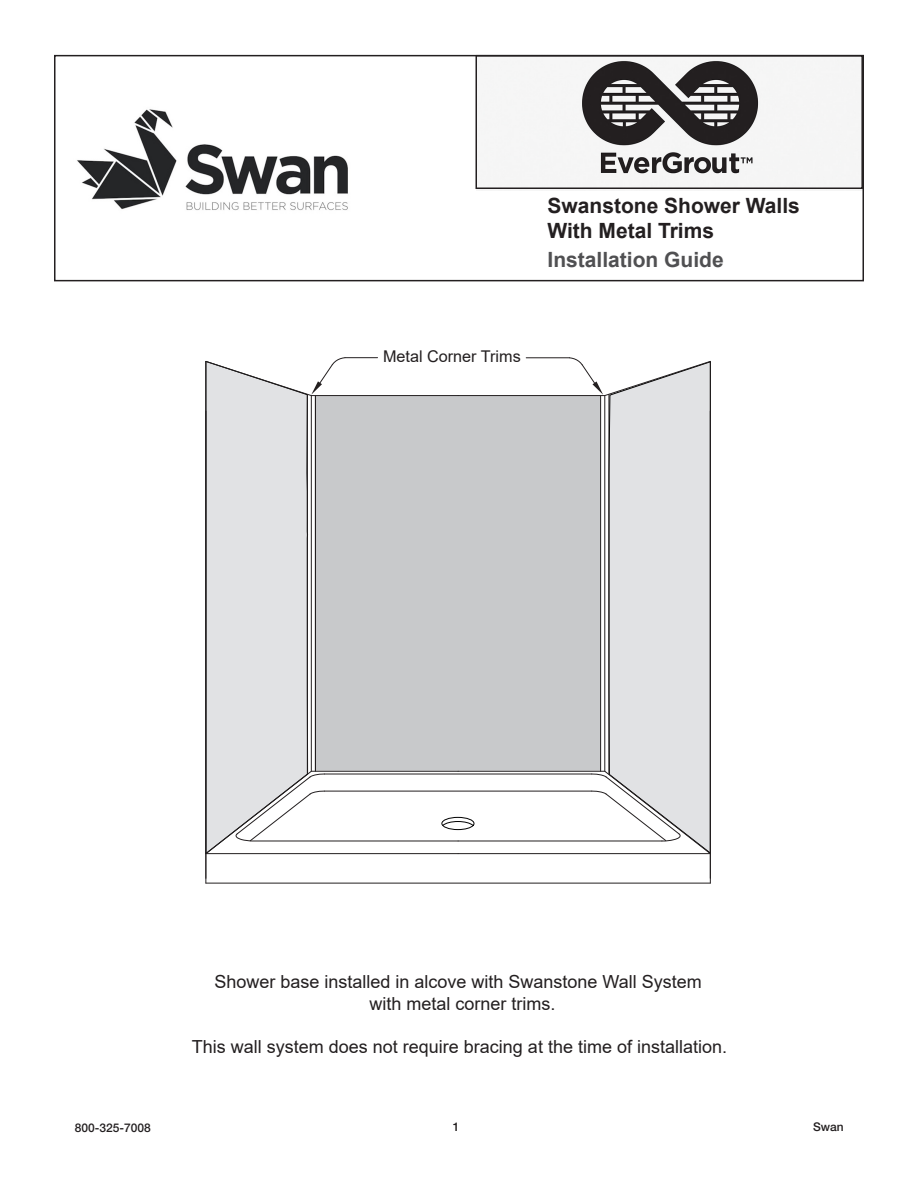
<style>
.page{position:relative;width:918px;height:1188px;background:#fff}
.page>*{position:absolute;margin:0;border:0;box-sizing:border-box;transform-origin:0 0}
.t1{font:700 21px "Arial";color:#231f20}
.t2{font:700 21px "Arial";color:#505052}
.t3{font:18px "Arial";color:#231f20}
.t4{font:16.2px "Arial";color:#231f20}
.t5{font:500 12px "Helvetica Neue LT Std";color:#231f20}
</style>
<div class="page">
<img style="left:54px;top:54px;width:354px;height:157px">
<div style="left:315px;top:396px;width:286px;height:375px;background:#c8c9cb"></div>
<hr style="left:710px;top:411px;width:1px;height:472px;background:#231f20">
<svg style="left:604px;top:397px;width:107px;height:458px;background:#dbdcdd"></svg>
<hr style="left:458px;top:771px;width:147px;height:1px;background:#231f20">
<hr style="left:458px;top:853px;width:252px;height:1px;background:#231f20">
<hr style="left:458px;top:841px;width:204px;height:1px;background:#231f20">
<hr style="left:324px;top:774px;width:268px;height:1px;background:#231f20">
<hr style="left:600px;top:396px;width:1px;height:375px;background:#231f20">
<hr style="left:608px;top:394px;width:1px;height:380px;background:#231f20">
<hr style="left:205px;top:411px;width:1px;height:472px;background:#231f20">
<svg style="left:205px;top:397px;width:107px;height:458px;background:#dedfe1"></svg>
<hr style="left:311px;top:771px;width:147px;height:1px;background:#231f20">
<hr style="left:206px;top:853px;width:252px;height:1px;background:#231f20">
<hr style="left:206px;top:883px;width:504px;height:1px;background:#231f20">
<hr style="left:315px;top:396px;width:1px;height:375px;background:#231f20">
<hr style="left:307px;top:395px;width:1px;height:379px;background:#231f20">
<svg style="left:591px;top:773px;width:92px;height:69px"></svg>
<hr style="left:324px;top:791px;width:268px;height:1px;background:#231f20">
<svg style="left:205px;top:357px;width:506px;height:40px"></svg>
<hr style="left:345px;top:357px;width:33px;height:1px;background:#231f20">
<hr style="left:526px;top:357px;width:43px;height:1px;background:#231f20">
<svg style="left:235px;top:773px;width:240px;height:69px"></svg>
<img style="left:482px;top:58px;width:378px;height:132px">
<div style="left:476px;top:55px;width:387px;height:134px;border:2px solid #231f20"></div>
<div style="left:54px;top:55px;width:810px;height:226px;border:2px solid #231f20"></div>
<p class="t1" style="left:548px;top:191px;width:254px">Swanstone Shower Walls</p>
<p class="t1" style="left:548px;top:216px;width:168px">With Metal Trims</p>
<p class="t2" style="left:548px;top:245px;width:178px">Installation Guide</p>
<p class="t4" style="left:383px;top:345px;width:139px">Metal Corner Trims</p>
<p class="t3" style="left:214px;top:969px;width:489px">Shower base installed in alcove with Swanstone Wall System</p>
<p class="t3" style="left:370px;top:991px;width:188px">with metal corner trims.</p>
<p class="t3" style="left:192px;top:1034px;width:537px">This wall system does not require bracing at the time of installation.</p>
<p class="t5" style="left:75px;top:1120px;width:78px">800-325-7008</p>
<p class="t5" style="left:453px;top:1120px;width:8px">1</p>
<p class="t5" style="left:813px;top:1120px;width:32px">Swan</p>
</div>
